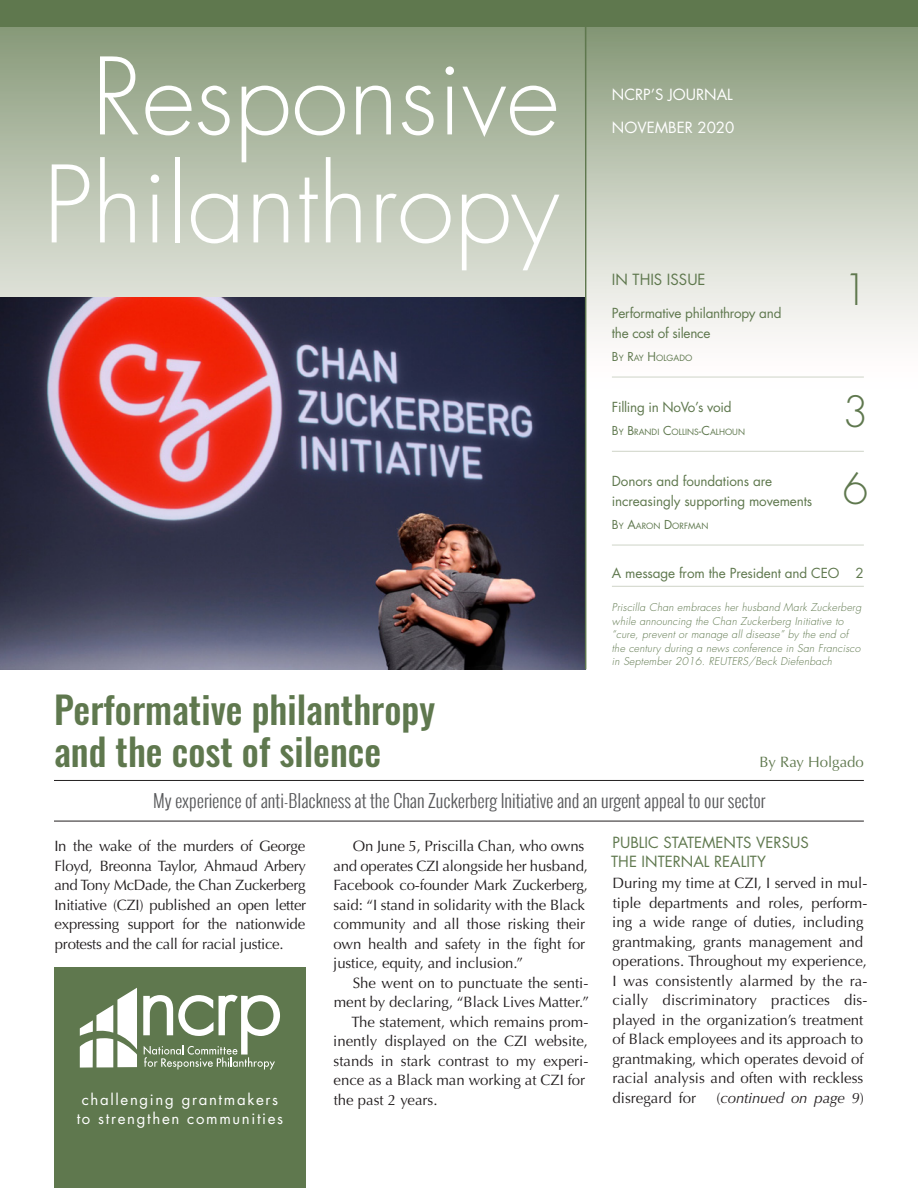
<style>
.page{position:relative;width:918px;height:1188px;background:#fff}
.page>*{position:absolute;margin:0;border:0;box-sizing:border-box;transform-origin:0 0}
.t1{font:300 103.5px/108px "Futura";color:#fff;text-align:center}
.t2{font:300 42px/76.9px "Futura";color:#5f784e}
.t3{font:500 37.5px/42px "Oswald";color:#5f784e}
.t4{font:300 18px "Oswald";color:#57585a}
.t5{font:15px/19.5px "Optima";color:#231f20}
.t6{font:15px/19.5px "Futura";color:#5f784e}
.t7{font:15px/19.5px "Futura";letter-spacing:.11em;color:#fff;text-align:center}
.t8{font:15px "Futura";color:#fff}
.t9{font:italic 15px "Optima";letter-spacing:-.01em;color:#231f20}
.t10{font:15px "Optima";color:#5f784e}
.t11{font:13.5px/19.5px "Futura";letter-spacing:-.01em;color:#5f784e}
.t12{font:italic 300 10.5px/13.5px "Futura";letter-spacing:.02em;color:#5f784e}
.t13{font:8.4px "Futura";color:#5f784e}
.s1{font-size:12px}
.s2{font-style:normal}
</style>
<div class="page">
<svg style="left:0;top:27px;width:585px;height:271px;background:#b3bda9"></svg>
<div style="left:585px;top:0;width:333px;height:390px;background:linear-gradient(to bottom,#7f9370,#fff)"></div>
<div style="left:0;top:0;width:918px;height:27px;background:#5f784e"></div>
<div style="left:54px;top:968px;width:252px;height:220px;background:#5f784e"></div>
<svg style="left:143px;top:995px;width:137px;height:75px"></svg>
<svg style="left:80px;top:988px;width:57px;height:80px"></svg>
<hr style="left:612px;top:377px;width:252px;height:1px;background:#ced4c7">
<hr style="left:612px;top:451px;width:252px;height:1px;background:#ced4c7">
<hr style="left:612px;top:545px;width:252px;height:1px;background:#ced4c7">
<hr style="left:612px;top:586px;width:252px;height:1px;background:#ced4c7">
<img style="left:0;top:298px;width:585px;height:371px">
<hr style="left:585px;top:12px;width:1px;height:657px;background:#5f784e">
<hr style="left:54px;top:780px;width:810px;height:1px;background:#231f20">
<hr style="left:54px;top:821px;width:810px;height:1px;background:#231f20">
<h1 class="t1" style="left:43px;top:46px;width:518px">Responsive<br>Philanthropy</h1>
<p class="t8" style="left:612px;top:85px;width:122px">NCRP’S JOURNAL</p>
<p class="t8" style="left:612px;top:118px;width:124px">NOVEMBER 2020</p>
<p class="t6" style="left:612px;top:270px;width:95px">IN THIS ISSUE</p>
<p class="t11" style="left:612px;top:304px;width:171px">Performative philanthropy and the cost of silence</p>
<p class="t13" style="left:612px;top:352px;width:82px"><span class="s1">B</span>Y <span class="s1">R</span>AY <span class="s1">H</span>OLGADO</p>
<p class="t11" style="left:612px;top:397px;width:121px">Filling in NoVo’s void</p>
<p class="t13" style="left:612px;top:427px;width:135px"><span class="s1">B</span>Y <span class="s1">B</span>RANDI <span class="s1">C</span>OLLINS<span class="s1">-C</span>ALHOUN</p>
<p class="t11" style="left:612px;top:472px;width:202px">Donors and foundations are increasingly supporting movements</p>
<p class="t13" style="left:612px;top:520px;width:98px"><span class="s1">B</span>Y <span class="s1">A</span>ARON <span class="s1">D</span>ORFMAN</p>
<p class="t11" style="left:612px;top:564px;width:253px">A message from the President and CEO 2</p>
<p class="t12" style="left:612px;top:601px;width:251px">Priscilla Chan embraces her husband Mark Zuckerberg while announcing the Chan Zuckerberg Initiative to “cure, prevent or manage all disease” by the end of the century during a news conference in San Francisco in September 2016. REUTERS/Beck Diefenbach</p>
<h2 class="t2" style="left:842px;top:253px;width:28px">1</h2>
<h2 class="t2" style="left:842px;top:375px;width:28px">3<br>6</h2>
<h3 class="t3" style="left:54px;top:691px;width:383px">Performative philanthropy and the cost of silence</h3>
<p class="t10" style="left:759px;top:753px;width:106px">By Ray Holgado</p>
<p class="t4" style="left:153px;top:788px;width:614px">My experience of anti-Blackness at the Chan Zuckerberg Initiative and an urgent appeal to our sector</p>
<p class="t5" style="left:54px;top:837px;width:253px;text-align:justify">In the wake of the murders of George Floyd, Breonna Taylor, Ahmaud Arbery and Tony McDade, the Chan Zuckerberg Initiative (CZI) published an open letter expressing support for the nationwide protests and the call for racial justice.</p>
<p class="t5" style="left:333px;top:837px;width:256px;text-indent:20px">On June 5, Priscilla Chan, who owns and operates CZI alongside her husband, Facebook co-founder Mark Zuckerberg, said: “I stand in solidarity with the Black community and all those risking their own health and safety in the fight for justice, equity, and inclusion.”</p>
<p class="t5" style="left:353px;top:973px;width:237px">She went on to punctuate the senti-</p>
<p class="t5" style="left:334px;top:993px;width:257px">ment by declaring, “Black Lives Matter.”</p>
<p class="t5" style="left:351px;top:1012px;width:239px">The statement, which remains prom-</p>
<p class="t5" style="left:333px;top:1032px;width:256px">inently displayed on the CZI website,</p>
<p class="t5" style="left:334px;top:1051px;width:256px">stands in stark contrast to my experi-</p>
<p class="t5" style="left:334px;top:1071px;width:253px">ence as a Black man working at CZI for</p>
<p class="t5" style="left:334px;top:1090px;width:105px">the past 2 years.</p>
<p class="t7" style="left:77px;top:1089px;width:208px">challenging grantmakers to strengthen communities</p>
<p class="t6" style="left:611px;top:833px;width:199px">PUBLIC STATEMENTS VERSUS<br>THE INTERNAL REALITY</p>
<p class="t5" style="left:612px;top:873px;width:257px">During my time at CZI, I served in mul&shy;tiple departments and roles, perform&shy;ing a wide range of duties, including grantmaking, grants management and operations. Throughout my experience, I was consistently alarmed by the ra&shy;cially discriminatory practices dis&shy;played in the organization’s treatment of Black employees and its approach to grantmaking, which operates devoid of racial analysis and often with reckless disregard for</p>
<p class="t9" style="left:717px;top:1089px;width:149px"><span class="s2">(</span>continued on page 9<span class="s2">)</span></p>
</div>
